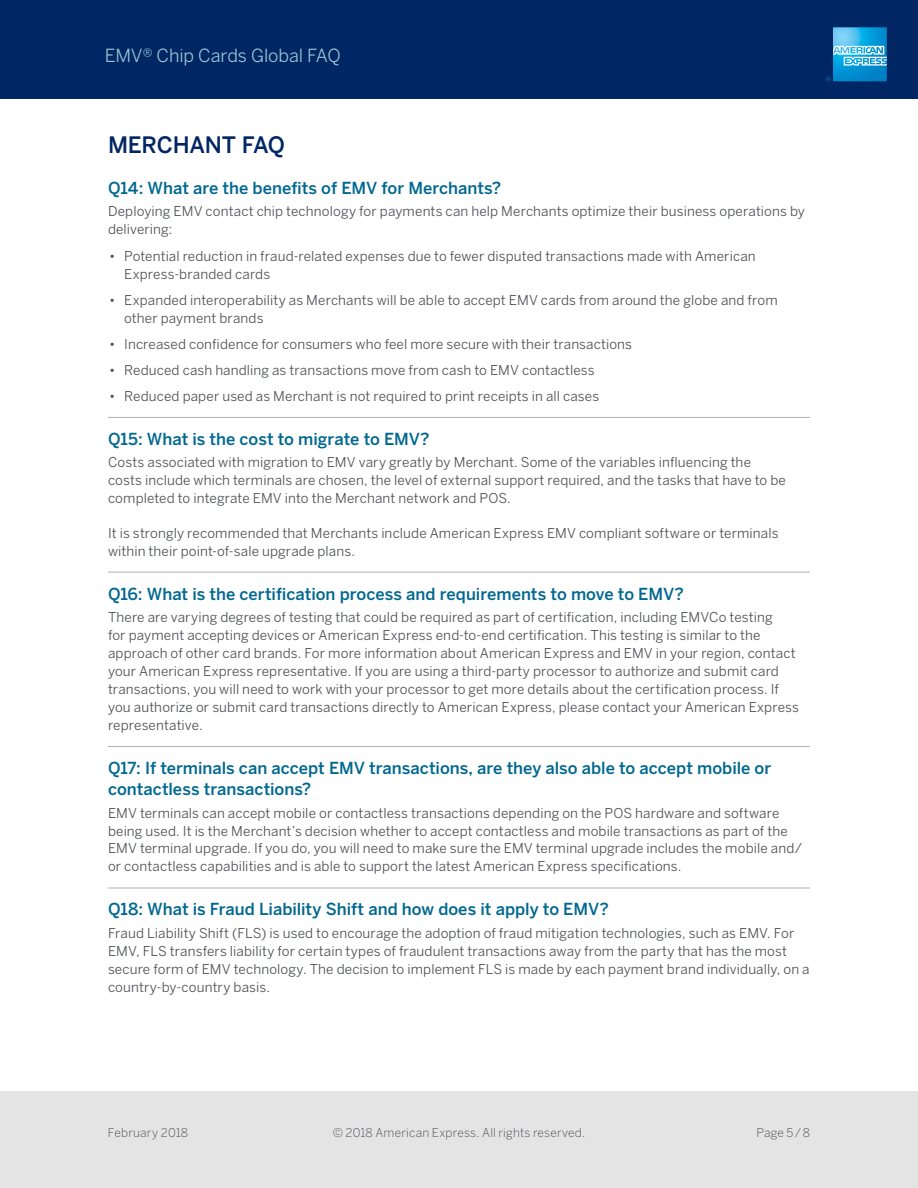
<style>
.page{position:relative;width:918px;height:1188px;background:#fff}
.page>*{position:absolute;margin:0;border:0;box-sizing:border-box;transform-origin:0 0}
.t1{font:500 22.5px "Benton Sans";letter-spacing:-.01em;color:#002663}
.t2{font:18px "Benton Sans";letter-spacing:-.005em;color:#99c3d3}
.t3{font:500 16.5px/21px "Benton Sans";color:#006890}
.t4{font:13.5px/18px "Benton Sans";letter-spacing:.01em;color:#4d4f53}
.t5{font:300 12px "Benton Sans";letter-spacing:.015em;color:#4d4f53}
</style>
<div class="page">
<div style="left:0;top:0;width:918px;height:99px;background:#002663"></div>
<svg style="left:826px;top:27px;width:61px;height:55px;background:#349cd0"></svg>
<div style="left:0;top:1091px;width:918px;height:97px;background:#e4e4e5"></div>
<hr style="left:108px;top:417px;width:702px;height:1px;background:#afb0b1">
<hr style="left:108px;top:572px;width:702px;height:1px;background:#afb0b1">
<hr style="left:108px;top:746px;width:702px;height:1px;background:#afb0b1">
<hr style="left:108px;top:888px;width:702px;height:1px;background:#afb0b1">
<h2 class="t2" style="left:105px;top:44px;width:238px">EMV® Chip Cards Global FAQ</h2>
<h1 class="t1" style="left:108px;top:131px;width:179px">MERCHANT FAQ</h1>
<p class="t3" style="left:108px;top:177px;width:395px">Q14: What are the benefits of EMV for Merchants?</p>
<p class="t4" style="left:108px;top:202px;width:699px">Deploying EMV contact chip technology for payments can help Merchants optimize their business operations by delivering:</p>
<p class="t4" style="left:124px;top:246px;width:633px;text-indent:-15px">• Potential reduction in fraud-related expenses due to fewer disputed transactions made with American<br>Express-branded cards</p>
<p class="t4" style="left:124px;top:291px;width:655px;text-indent:-15px">• Expanded interoperability as Merchants will be able to accept EMV cards from around the globe and from other payment brands</p>
<p class="t4" style="left:109px;top:335px;width:525px">• Increased confidence for consumers who feel more secure with their transactions</p>
<p class="t4" style="left:109px;top:361px;width:487px">• Reduced cash handling as transactions move from cash to EMV contactless</p>
<p class="t4" style="left:109px;top:387px;width:492px">• Reduced paper used as Merchant is not required to print receipts in all cases</p>
<p class="t3" style="left:108px;top:428px;width:323px">Q15: What is the cost to migrate to EMV?</p>
<p class="t4" style="left:108px;top:453px;width:680px">Costs associated with migration to EMV vary greatly by Merchant. Some of the variables influencing the costs include which terminals are chosen, the level of external support required, and the tasks that have to be completed to integrate EMV into the Merchant network and POS.</p>
<p class="t4" style="left:108px;top:524px;width:672px">It is strongly recommended that Merchants include American Express EMV compliant software or terminals within their point-of-sale upgrade plans.</p>
<p class="t3" style="left:108px;top:583px;width:577px">Q16: What is the certification process and requirements to move to EMV?</p>
<p class="t4" style="left:108px;top:608px;width:693px">There are varying degrees of testing that could be required as part of certification, including EMVCo testing<br>for payment accepting devices or American Express end-to-end certification. This testing is similar to the approach of other card brands. For more information about American Express and EMV in your region, contact your American Express representative. If you are using a third-party processor to authorize and submit card transactions, you will need to work with your processor to get more details about the certification process. If you authorize or submit card transactions directly to American Express, please contact your American Express representative.</p>
<p class="t3" style="left:108px;top:757px;width:665px">Q17: If terminals can accept EMV transactions, are they also able to accept mobile or contactless transactions?</p>
<p class="t4" style="left:108px;top:803px;width:696px">EMV terminals can accept mobile or contactless transactions depending on the POS hardware and software being used. It is the Merchant’s decision whether to accept contactless and mobile transactions as part of the EMV terminal upgrade. If you do, you will need to make sure the EMV terminal upgrade includes the mobile and/ or contactless capabilities and is able to support the latest American Express specifications.</p>
<p class="t3" style="left:108px;top:899px;width:502px">Q18: What is Fraud Liability Shift and how does it apply to EMV?</p>
<p class="t4" style="left:108px;top:924px;width:703px">Fraud Liability Shift (FLS) is used to encourage the adoption of fraud mitigation technologies, such as EMV. For EMV, FLS transfers liability for certain types of fraudulent transactions away from the party that has the most secure form of EMV technology. The decision to implement FLS is made by each payment brand individually, on a country-by-country basis.</p>
<p class="t5" style="left:108px;top:1125px;width:82px">February 2018</p>
<p class="t5" style="left:333px;top:1125px;width:254px">© 2018 American Express. All rights reserved.</p>
<p class="t5" style="left:756px;top:1125px;width:55px">Page 5/8</p>
</div>
